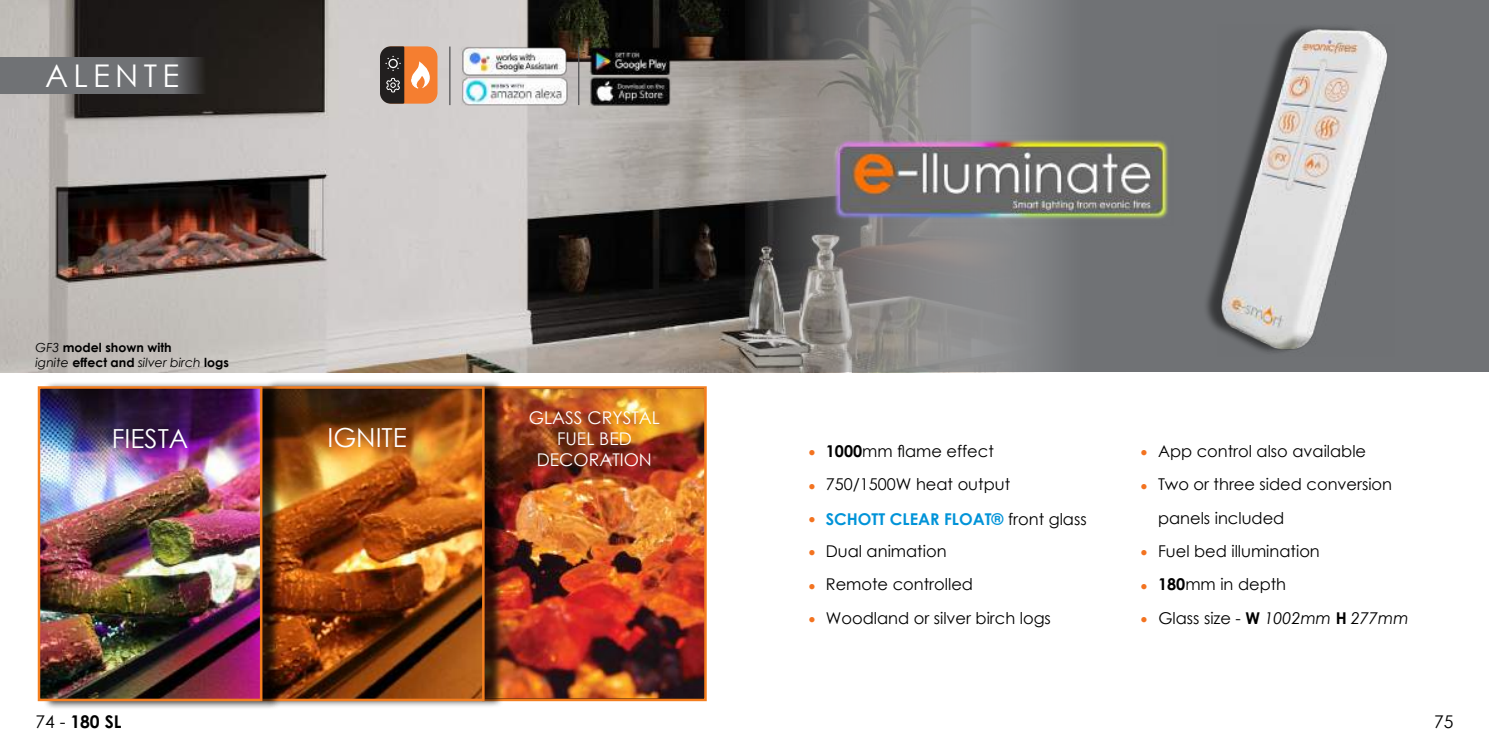
<style>
.page{position:relative;width:1489px;height:745px;background:#fff}
.page>*{position:absolute;margin:0;border:0;box-sizing:border-box;transform-origin:0 0}
.t1{font:31.25px "Century Gothic";letter-spacing:.17em;color:#fff}
.t2{font:26.25px "Century Gothic";color:#fff}
.t3{font:20px/33.2px "Minion Pro";color:#f37320}
.t4{font:17.5px/21px "Century Gothic";color:#fff;text-align:center}
.t5{font:700 17.5px "Century Gothic";color:#000}
.t6{font:17.5px "Century Gothic";color:#000}
.t7{font:16.25px/33.2px "Century Gothic";color:#000}
.t8{font:700 16.25px "Century Gothic";color:#0093d8}
.t9{font:italic 16.25px "Century Gothic";color:#000}
.t10{font:700 12.5px/15px "Century Gothic";color:#000}
.s1{font-weight:400;font-style:italic}
.s2{font-weight:700}
.s3{font-weight:400;color:#000}
.s4{font-family:"Minion Pro";font-size:20px;color:#f37320}
.s5{font-style:normal}
.s6{font-weight:700;font-style:normal}
.s7{font-weight:400}
</style>
<div class="page">
<img style="left:0;top:0;width:1125px;height:372px">
<div style="left:0;top:58px;width:206px;height:36px;background:#707275"></div>
<img style="left:461px;top:46px;width:106px;height:59px">
<img style="left:589px;top:76px;width:82px;height:29px">
<img style="left:589px;top:46px;width:82px;height:28px">
<hr style="left:578px;top:46px;width:1px;height:59px;background:#515153">
<svg style="left:380px;top:46px;width:57px;height:58px;background:#a66c46"></svg>
<hr style="left:449px;top:46px;width:1px;height:59px;background:#515153">
<img style="left:504px;top:389px;width:199px;height:308px">
<div style="left:482px;top:386px;width:224px;height:314px;border:2px solid #f47e1f"></div>
<div style="left:265px;top:379px;width:239px;height:328px;background:#000;opacity:.75"></div>
<div style="left:260px;top:386px;width:224px;height:314px;border:2px solid #f47e1f"></div>
<div style="left:43px;top:381px;width:239px;height:328px;background:#000;opacity:.75"></div>
<div style="left:38px;top:386px;width:224px;height:314px;border:2px solid #f47e1f"></div>
<svg style="left:745px;top:0;width:743px;height:371px;background:#79797a"></svg>
<div style="left:1202px;top:23px;width:178px;height:332px;background:#000;opacity:.5"></div>
<img style="left:1217px;top:25px;width:177px;height:331px">
<img style="left:830px;top:136px;width:343px;height:90px">
<h1 class="t1" style="left:45px;top:54px;width:136px">ALENTE</h1>
<p class="t10" style="left:35px;top:339px;width:195px"><span class="s1">GF3</span> model shown with<br><span class="s1">ignite</span> effect and <span class="s1">silver birch</span> logs</p>
<h2 class="t2" style="left:112px;top:419px;width:78px">FIESTA</h2>
<h2 class="t2" style="left:327px;top:419px;width:81px">IGNITE</h2>
<p class="t4" style="left:529px;top:406px;width:132px">GLASS CRYSTAL<br>FUEL BED<br>DECORATION</p>
<p class="t3" style="left:808px;top:434px;width:9px">•</p>
<p class="t7" style="left:825px;top:434px;width:170px"><span class="s2">1000</span>mm flame effect</p>
<p class="t3" style="left:1140px;top:434px;width:9px">•</p>
<p class="t7" style="left:1157px;top:434px;width:210px">App control also available</p>
<p class="t3" style="left:808px;top:467px;width:9px">• •</p>
<p class="t7" style="left:825px;top:467px;width:186px">750/1500W heat output</p>
<p class="t8" style="left:825px;top:506px;width:262px">SCHOTT CLEAR FLOAT® <span class="s3">front glass</span></p>
<p class="t3" style="left:1140px;top:467px;width:9px">•</p>
<p class="t7" style="left:1157px;top:467px;width:236px">Two or three sided conversion panels included</p>
<p class="t7" style="left:808px;top:534px;width:140px"><span class="s4">•</span> Dual animation</p>
<p class="t3" style="left:1140px;top:534px;width:9px">•</p>
<p class="t7" style="left:1157px;top:534px;width:163px">Fuel bed illumination</p>
<p class="t7" style="left:808px;top:567px;width:166px"><span class="s4">•</span> Remote controlled</p>
<p class="t7" style="left:1157px;top:567px;width:130px"><span class="s2">180</span>mm in depth</p>
<p class="t3" style="left:1140px;top:567px;width:9px">•</p>
<p class="t3" style="left:808px;top:600px;width:9px">•</p>
<p class="t7" style="left:825px;top:600px;width:226px">Woodland or silver birch logs</p>
<p class="t3" style="left:1140px;top:600px;width:9px">•</p>
<p class="t9" style="left:1158px;top:606px;width:252px"><span class="s5">Glass size -</span> <span class="s6">W</span> 1002mm <span class="s6">H</span> 277mm</p>
<p class="t5" style="left:35px;top:708px;width:87px"><span class="s7">74 -</span> 180 SL</p>
<p class="t6" style="left:1433px;top:709px;width:21px">75</p>
</div>
